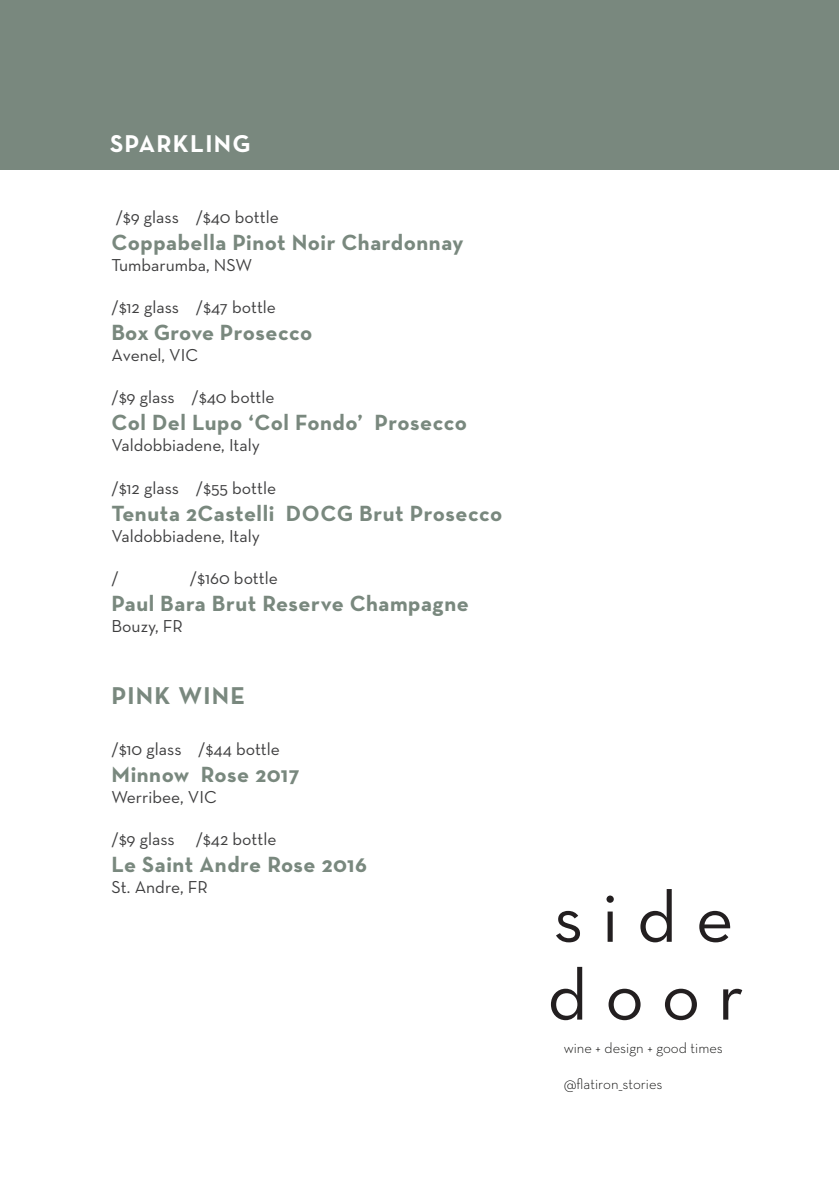
<style>
.page{position:relative;width:840px;height:1191px;background:#fff}
.page>*{position:absolute;margin:0;border:0;box-sizing:border-box;transform-origin:0 0}
.t1{font:73px/77.8px "Neutra Text";color:#231f20}
.t2{font:700 24.8px "Neutra Text";letter-spacing:.05em;color:#fff}
.t3{font:700 24.8px "Neutra Text";letter-spacing:.05em;color:#79887e}
.t4{font:700 22.4px "Neutra Text";letter-spacing:.025em;color:#79887e}
.t5{font:17.6px "Neutra Text";color:#3e3e3f}
.t6{font:300 14.8px "Neutra Text";color:#050504}
</style>
<div class="page">
<div style="left:0;top:1px;width:838px;height:169px;background:#79887e"></div>
<h2 class="t2" style="left:110px;top:128px;width:142px">SPARKLING</h2>
<p class="t5" style="left:116px;top:206px;width:164px">/$9 glass /$40 bottle</p>
<p class="t4" style="left:111px;top:228px;width:353px">Coppabella Pinot Noir Chardonnay</p>
<p class="t5" style="left:111px;top:254px;width:142px">Tumbarumba, NSW</p>
<p class="t5" style="left:111px;top:297px;width:166px">/$12 glass /$47 bottle</p>
<p class="t4" style="left:111px;top:318px;width:202px">Box Grove Prosecco</p>
<p class="t5" style="left:111px;top:344px;width:88px">Avenel, VIC</p>
<p class="t5" style="left:111px;top:387px;width:164px">/$9 glass /$40 bottle</p>
<p class="t4" style="left:111px;top:409px;width:357px">Col Del Lupo ‘Col Fondo’ Prosecco</p>
<p class="t5" style="left:111px;top:435px;width:150px">Valdobbiadene, Italy</p>
<p class="t5" style="left:111px;top:477px;width:166px">/$12 glass /$55 bottle</p>
<p class="t4" style="left:111px;top:499px;width:392px">Tenuta 2Castelli DOCG Brut Prosecco</p>
<p class="t5" style="left:111px;top:525px;width:150px">Valdobbiadene, Italy</p>
<p class="t5" style="left:111px;top:567px;width:9px">/</p>
<p class="t5" style="left:190px;top:567px;width:89px">/$160 bottle</p>
<p class="t4" style="left:111px;top:589px;width:358px">Paul Bara Brut Reserve Champagne</p>
<p class="t5" style="left:111px;top:615px;width:73px">Bouzy, FR</p>
<h2 class="t3" style="left:111px;top:680px;width:135px">PINK WINE</h2>
<p class="t5" style="left:111px;top:738px;width:170px">/$10 glass /$44 bottle</p>
<p class="t4" style="left:111px;top:760px;width:190px">Minnow Rose 2017</p>
<p class="t5" style="left:111px;top:786px;width:107px">Werribee, VIC</p>
<p class="t5" style="left:111px;top:829px;width:166px">/$9 glass /$42 bottle</p>
<p class="t4" style="left:111px;top:850px;width:257px">Le Saint Andre Rose 2016</p>
<p class="t5" style="left:111px;top:876px;width:98px">St. Andre, FR</p>
<h1 class="t1" style="left:547px;top:876px;width:198px">s i d e d o o r</h1>
<p class="t6" style="left:563px;top:1039px;width:161px">wine + design + good times</p>
<p class="t6" style="left:563px;top:1075px;width:100px">@flatiron_stories</p>
</div>
